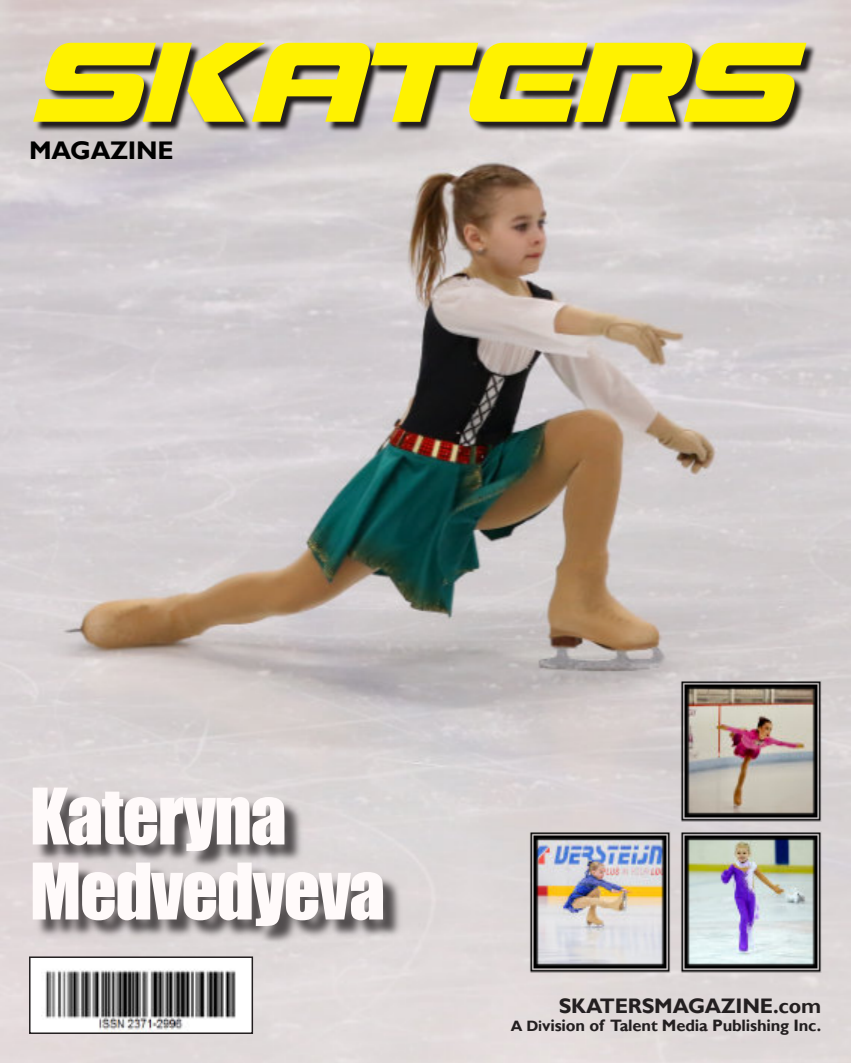
<style>
.page{position:relative;width:851px;height:1063px;background:#fff}
.page>*{position:absolute;margin:0;border:0;box-sizing:border-box;transform-origin:0 0}
.t1{font:115.5px "Mission GT R Italic";letter-spacing:-.03em;color:#fff200}
.t2{font:72px/75px "Impact";letter-spacing:-.02em;color:#fffafa}
.t3{font:700 25.5px "Gill Sans";letter-spacing:-.01em;color:#000}
.t4{font:700 21px "Gill Sans";letter-spacing:-.01em;color:#231f20}
.t5{font:700 16.5px "Gill Sans";letter-spacing:-.01em;color:#231f20}
.s1{font-size:15px}
</style>
<div class="page">
<img style="left:0;top:0;width:850px;height:1063px">
<img style="left:529px;top:831px;width:141px;height:141px">
<img style="left:680px;top:681px;width:141px;height:141px">
<div style="left:30px;top:957px;width:222px;height:76px;background:#fff"></div>
<img style="left:41px;top:970px;width:195px;height:61px">
<div style="left:29px;top:956px;width:224px;height:78px;border:2px solid #231f20"></div>
<img style="left:680px;top:831px;width:141px;height:141px">
<img style="left:34px;top:791px;width:368px;height:154px">
<img style="left:35px;top:44px;width:781px;height:89px">
<h1 class="t1" style="left:33px;top:14px;width:764px">SKATERS</h1>
<h3 class="t3" style="left:29px;top:142px;width:146px">MAGAZINE</h3>
<h2 class="t2" style="left:30px;top:783px;width:357px">Kateryna<br>Medvedyeva</h2>
<p class="t4" style="left:558px;top:999px;width:264px">SKATERSMAGAZINE.com</p>
<p class="t5" style="left:510px;top:1020px;width:312px"><span class="s1">A Di</span>vision of Talent Media Publishing Inc.</p>
</div>
